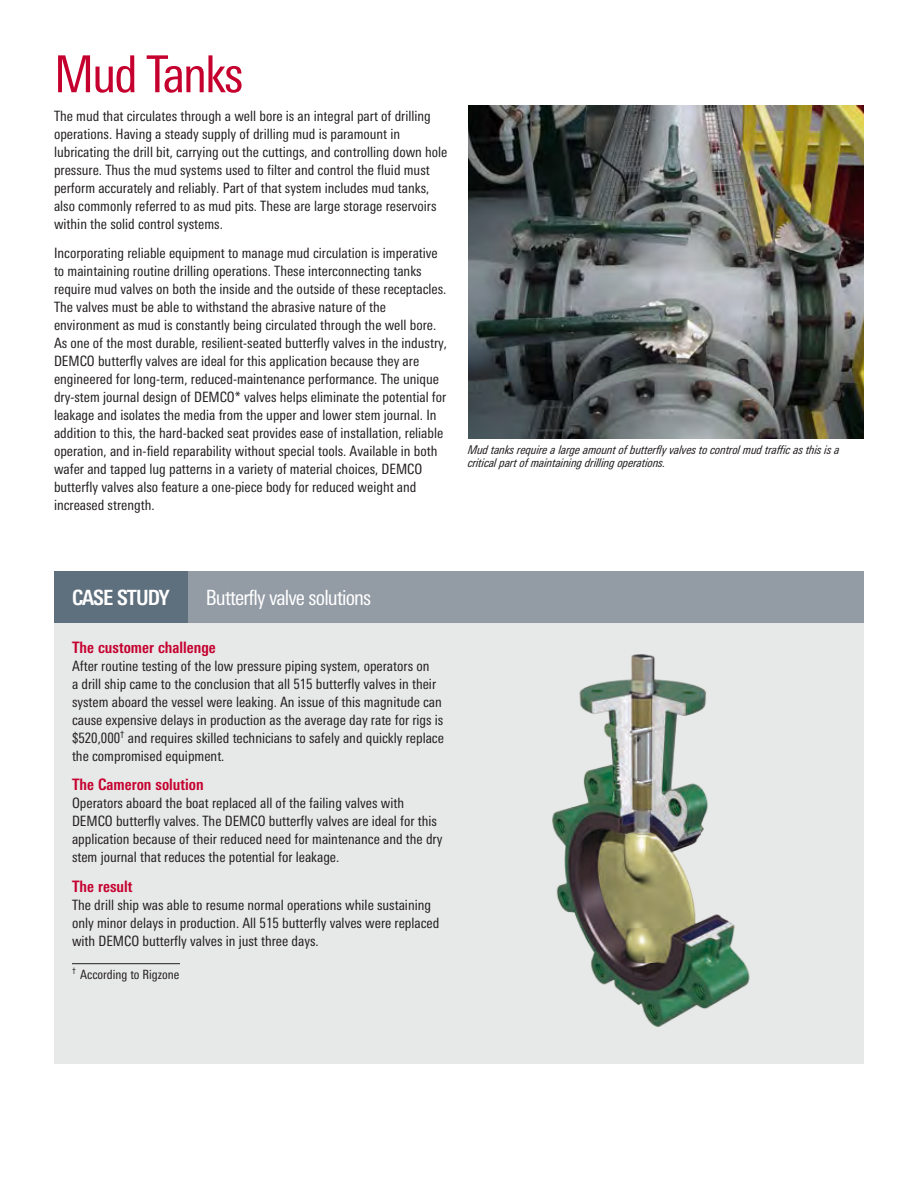
<style>
.page{position:relative;width:918px;height:1188px;background:#fff}
.page>*{position:absolute;margin:0;border:0;box-sizing:border-box;transform-origin:0 0}
.t1{font:condensed 51px "Univers Next Pro";letter-spacing:-.04em;color:#c5002e}
.t2{font:condensed 21px "Univers Next Pro";letter-spacing:-.04em;color:#fff}
.t3{font:700 condensed 21px "Univers Next Pro";letter-spacing:-.04em;color:#fff}
.t4{font:700 condensed 15.75px "Univers Next Pro";color:#c5002e}
.t5{font:condensed 14.25px/18px "Univers Next Pro";color:#231f20}
.t6{font:condensed 12.75px "Univers Next Pro";color:#231f20}
.t7{font:italic condensed 12px/13.5px "Univers Next Pro";letter-spacing:-.01em;color:#231f20}
</style>
<div class="page">
<div style="left:54px;top:571px;width:810px;height:492px;background:#e7e8e8"></div>
<hr style="left:72px;top:963px;width:108px;height:1px;background:#231f20">
<div style="left:54px;top:571px;width:810px;height:52px;background:#939ba5"></div>
<div style="left:54px;top:571px;width:134px;height:52px;background:#5e6f7d"></div>
<img style="left:552px;top:654px;width:198px;height:373px">
<img style="left:468px;top:105px;width:396px;height:333px">
<h1 class="t1" style="left:54px;top:45px;width:191px">Mud Tanks</h1>
<p class="t5" style="left:54px;top:107px;width:395px">The mud that circulates through a well bore is an integral part of drilling operations. Having a steady supply of drilling mud is paramount in lubricating the drill bit, carrying out the cuttings, and controlling down hole pressure. Thus the mud systems used to filter and control the fluid must perform accurately and reliably. Part of that system includes mud tanks, also commonly referred to as mud pits. These are large storage reservoirs within the solid control systems.</p>
<p class="t5" style="left:54px;top:244px;width:395px">Incorporating reliable equipment to manage mud circulation is imperative to maintaining routine drilling operations. These interconnecting tanks require mud valves on both the inside and the outside of these receptacles.<br>The valves must be able to withstand the abrasive nature of the environment as mud is constantly being circulated through the well bore.<br>As one of the most durable, resilient-seated butterfly valves in the industry, DEMCO butterfly valves are ideal for this application because they are engineered for long-term, reduced-maintenance performance. The unique dry-stem journal design of DEMCO* valves helps eliminate the potential for leakage and isolates the media from the upper and lower stem journal. In addition to this, the hard-backed seat provides ease of installation, reliable operation, and in-field reparability without special tools. Available in both wafer and tapped lug patterns in a variety of material choices, DEMCO butterfly valves also feature a one-piece body for reduced weight and increased strength.</p>
<p class="t7" style="left:468px;top:442px;width:373px">Mud tanks require a large amount of butterfly valves to control mud traffic as this is a critical part of maintaining drilling operations.</p>
<h2 class="t3" style="left:72px;top:585px;width:99px">CASE STUDY</h2>
<h2 class="t2" style="left:206px;top:585px;width:167px">Butterfly valve solutions</h2>
<p class="t4" style="left:72px;top:638px;width:145px">The customer challenge</p>
<p class="t5" style="left:72px;top:657px;width:373px">After routine testing of the low pressure piping system, operators on<br>a drill ship came to the conclusion that all 515 butterfly valves in their system aboard the vessel were leaking. An issue of this magnitude can cause expensive delays in production as the average day rate for rigs is $520,000<sup>†</sup> and requires skilled technicians to safely and quickly replace the compromised equipment.</p>
<p class="t4" style="left:72px;top:775px;width:133px">The Cameron solution</p>
<p class="t5" style="left:72px;top:794px;width:372px">Operators aboard the boat replaced all of the failing valves with DEMCO butterfly valves. The DEMCO butterfly valves are ideal for this application because of their reduced need for maintenance and the dry stem journal that reduces the potential for leakage.</p>
<p class="t4" style="left:72px;top:877px;width:62px">The result</p>
<p class="t5" style="left:72px;top:896px;width:369px">The drill ship was able to resume normal operations while sustaining only minor delays in production. All 515 butterfly valves were replaced with DEMCO butterfly valves in just three days.</p>
<p class="t6" style="left:72px;top:967px;width:109px"><sup>†</sup> According to Rigzone</p>
</div>
